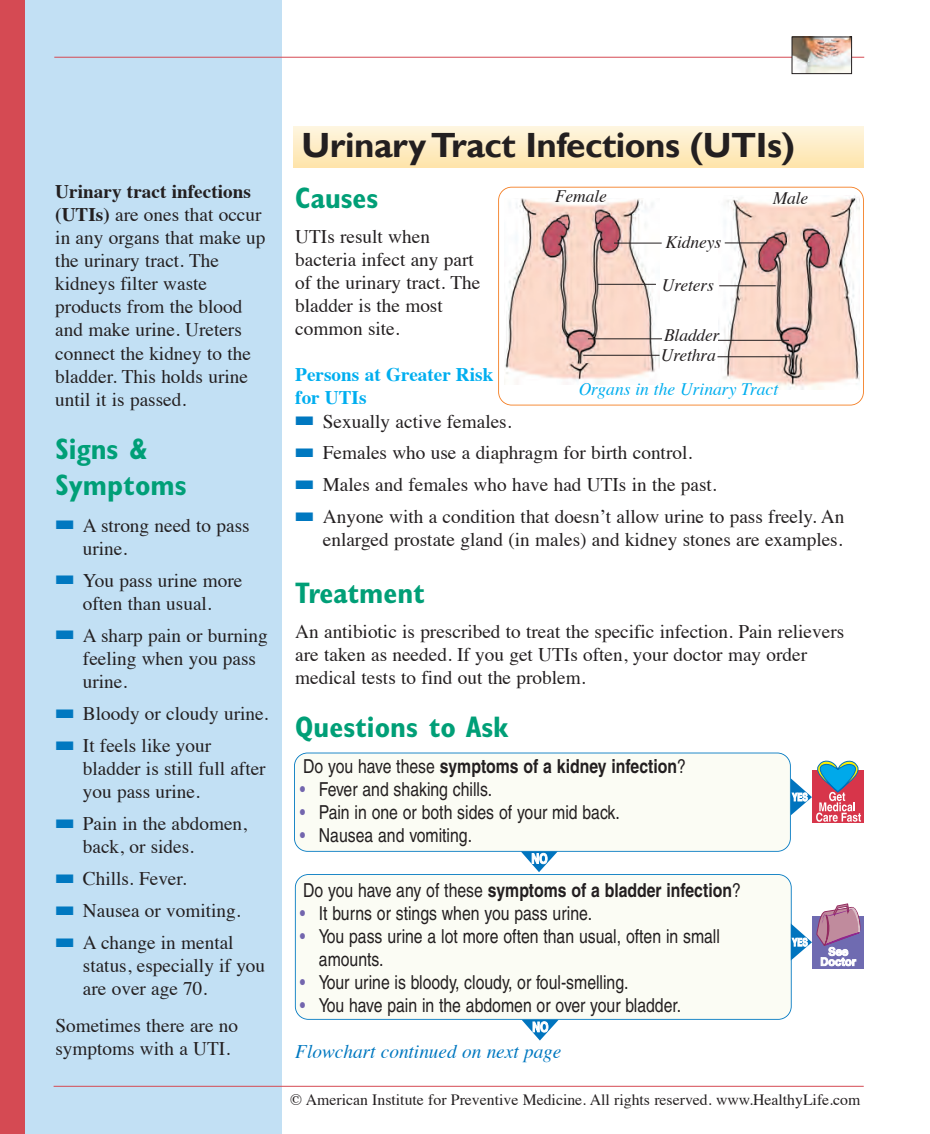
<style>
.page{position:relative;width:930px;height:1134px;background:#fff}
.page>*{position:absolute;margin:0;border:0;box-sizing:border-box;transform-origin:0 0}
.t1{font:700 35px "Gill Sans";letter-spacing:-.015em;color:#231f20}
.t2{font:700 condensed 29.75px/35.7px "Gill Sans";color:#009f77}
.t3{font:19.25px/23.1px "Times";color:#231f20}
.t4{font:condensed 19.25px/23.1px "Helvetica";color:#231f20}
.t5{font:700 condensed 19.25px "Helvetica";color:#231f20}
.t6{font:italic 19.25px "Times";color:#0078c0}
.t7{font:700 19.25px/23.1px "Times";color:#00aeef}
.t8{font:italic 17.5px "Times";letter-spacing:-.005em;color:#231f20}
.t9{font:italic 17.5px "Times";color:#00aeef}
.t10{font:15.75px "Times";color:#231f20}
.s1{font-weight:700}
.s2{color:#0078c0}
.s3{font-weight:400}
.s4{color:#7366ae}
</style>
<div class="page">
<div style="left:296px;top:875px;width:494px;height:144px;background:#fbfcf4;border-radius:13px"></div>
<div style="left:295px;top:874px;width:496px;height:146px;border:2px solid #0078c0;border-radius:13px"></div>
<div style="left:295px;top:753px;width:494px;height:98px;background:#fbfcf4;border-radius:13px"></div>
<div style="left:294px;top:753px;width:496px;height:99px;border:2px solid #0078c0;border-radius:13px"></div>
<div style="left:294px;top:126px;width:569px;height:43px;background:#ffe3aa"></div>
<div style="left:294px;top:126px;width:569px;height:41px;background:linear-gradient(to bottom,#fef6e1,#fee4ab)"></div>
<div style="left:20px;top:0;width:261px;height:1134px;background:#c2e0f4"></div>
<hr style="left:54px;top:57px;width:810px;height:1px;background:#d54a53">
<hr style="left:54px;top:1086px;width:809px;height:1px;background:#d54a53">
<div style="left:0;top:0;width:25px;height:1134px;background:#d54a53"></div>
<img style="left:793px;top:39px;width:56px;height:33px">
<div style="left:791px;top:37px;width:60px;height:37px;border:1px solid #231f20"></div>
<div style="left:498px;top:187px;width:365px;height:219px;border:2px solid #f47d21;border-radius:13px"></div>
<img style="left:718px;top:195px;width:141px;height:194px">
<img style="left:504px;top:198px;width:155px;height:186px">
<hr style="left:614px;top:243px;width:47px;height:1px;background:#231f20">
<hr style="left:724px;top:242px;width:42px;height:1px;background:#231f20">
<hr style="left:597px;top:284px;width:58px;height:1px;background:#231f20">
<hr style="left:719px;top:285px;width:56px;height:1px;background:#231f20">
<hr style="left:587px;top:338px;width:75px;height:1px;background:#231f20">
<hr style="left:717px;top:340px;width:71px;height:1px;background:#231f20">
<hr style="left:583px;top:355px;width:76px;height:1px;background:#231f20">
<hr style="left:717px;top:356px;width:71px;height:1px;background:#231f20">
<svg style="left:520px;top:851px;width:37px;height:21px"></svg>
<svg style="left:790px;top:761px;width:73px;height:61px"></svg>
<svg style="left:522px;top:1020px;width:36px;height:21px"></svg>
<div style="left:812px;top:916px;width:52px;height:53px;background:#6f6bb1"></div>
<svg style="left:790px;top:904px;width:71px;height:62px"></svg>
<p class="t3" style="left:55px;top:182px;width:212px"><span class="s1">Urinary tract infections (UTIs)</span> are ones that occur in any organs that make up the urinary tract. The kidneys filter waste products from the blood and make urine. Ureters connect the kidney to the bladder. This holds urine until it is passed.</p>
<h2 class="t2" style="left:55px;top:434px;width:133px">Signs &amp;<br>Symptoms</h2>
<p class="t3" style="left:83px;top:516px;width:168px;text-indent:-28px"><span class="s2">■</span> A strong need to pass urine.</p>
<p class="t3" style="left:55px;top:571px;width:188px;text-align:center"><span class="s2">■</span> You pass urine more often than usual.</p>
<p class="t3" style="left:83px;top:626px;width:186px;text-indent:-28px"><span class="s2">■</span> A sharp pain or burning feeling when you pass urine.</p>
<p class="t3" style="left:55px;top:704px;width:214px"><span class="s2">■</span> Bloody or cloudy urine.</p>
<p class="t3" style="left:83px;top:736px;width:184px;text-indent:-28px"><span class="s2">■</span> It feels like your bladder is still full after you pass urine.</p>
<p class="t3" style="left:83px;top:814px;width:165px;text-indent:-28px"><span class="s2">■</span> Pain in the abdomen, back, or sides.</p>
<p class="t3" style="left:55px;top:869px;width:133px"><span class="s2">■</span> Chills. Fever.</p>
<p class="t3" style="left:55px;top:901px;width:187px"><span class="s2">■</span> Nausea or vomiting.</p>
<p class="t3" style="left:83px;top:933px;width:184px;text-indent:-28px"><span class="s2">■</span> A change in mental status, especially if you are over age 70.</p>
<p class="t3" style="left:55px;top:1016px;width:184px">Sometimes there are no symptoms with a UTI.</p>
<h1 class="t1" style="left:301px;top:125px;width:495px">Urinary Tract Infections (UTIs)</h1>
<h2 class="t2" style="left:295px;top:183px;width:85px">Causes</h2>
<p class="t3" style="left:295px;top:226px;width:186px">UTIs result when bacteria infect any part of the urinary tract. The bladder is the most common site.</p>
<p class="t7" style="left:295px;top:365px;width:200px">Persons at Greater Risk for UTIs</p>
<p class="t3" style="left:295px;top:411px;width:218px"><span class="s2">■</span> Sexually active females.</p>
<p class="t3" style="left:295px;top:443px;width:398px"><span class="s2">■</span> Females who use a diaphragm for birth control.</p>
<p class="t3" style="left:295px;top:475px;width:423px"><span class="s2">■</span> Males and females who have had UTIs in the past.</p>
<p class="t3" style="left:295px;top:507px;width:550px;text-align:right"><span class="s2">■</span> Anyone with a condition that doesn’t allow urine to pass freely. An enlarged prostate gland (in males) and kidney stones are examples.</p>
<h2 class="t2" style="left:295px;top:578px;width:131px">Treatment</h2>
<p class="t3" style="left:295px;top:621px;width:550px">An antibiotic is prescribed to treat the specific infection. Pain relievers are taken as needed. If you get UTIs often, your doctor may order medical tests to find out the problem.</p>
<h2 class="t2" style="left:295px;top:712px;width:215px">Questions to Ask</h2>
<p class="t5" style="left:303px;top:759px;width:384px"><span class="s3">Do you have these</span> symptoms of a kidney infection<span class="s3">?</span></p>
<p class="t4" style="left:300px;top:779px;width:194px"><span class="s4">•</span> Fever and shaking chills.</p>
<p class="t4" style="left:300px;top:803px;width:321px"><span class="s4">•</span> Pain in one or both sides of your mid back.</p>
<p class="t4" style="left:300px;top:826px;width:174px"><span class="s4">•</span> Nausea and vomiting.</p>
<p class="t5" style="left:303px;top:883px;width:439px"><span class="s3">Do you have any of these</span> symptoms of a bladder infection<span class="s3">?</span></p>
<p class="t4" style="left:300px;top:903px;width:294px"><span class="s4">•</span> It burns or stings when you pass urine.</p>
<p class="t4" style="left:319px;top:926px;width:402px;text-indent:-19px"><span class="s4">•</span> You pass urine a lot more often than usual, often in small amounts.</p>
<p class="t4" style="left:300px;top:973px;width:330px"><span class="s4">•</span> Your urine is bloody, cloudy, or foul-smelling.</p>
<p class="t4" style="left:300px;top:996px;width:383px"><span class="s4">•</span> You have pain in the abdomen or over your bladder.</p>
<p class="t6" style="left:295px;top:1044px;width:268px">Flowchart continued on next page</p>
<p class="t8" style="left:555px;top:189px;width:53px">Female</p>
<p class="t8" style="left:772px;top:191px;width:37px">Male</p>
<p class="t8" style="left:665px;top:235px;width:57px">Kidneys</p>
<p class="t8" style="left:661px;top:278px;width:54px">Ureters</p>
<p class="t8" style="left:663px;top:327px;width:57px">Bladder</p>
<p class="t8" style="left:660px;top:348px;width:57px">Urethra</p>
<p class="t9" style="left:578px;top:382px;width:201px">Organs in the Urinary Tract</p>
<p class="t10" style="left:290px;top:1094px;width:571px">© American Institute for Preventive Medicine. All rights reserved. www.HealthyLife.com</p>
</div>
